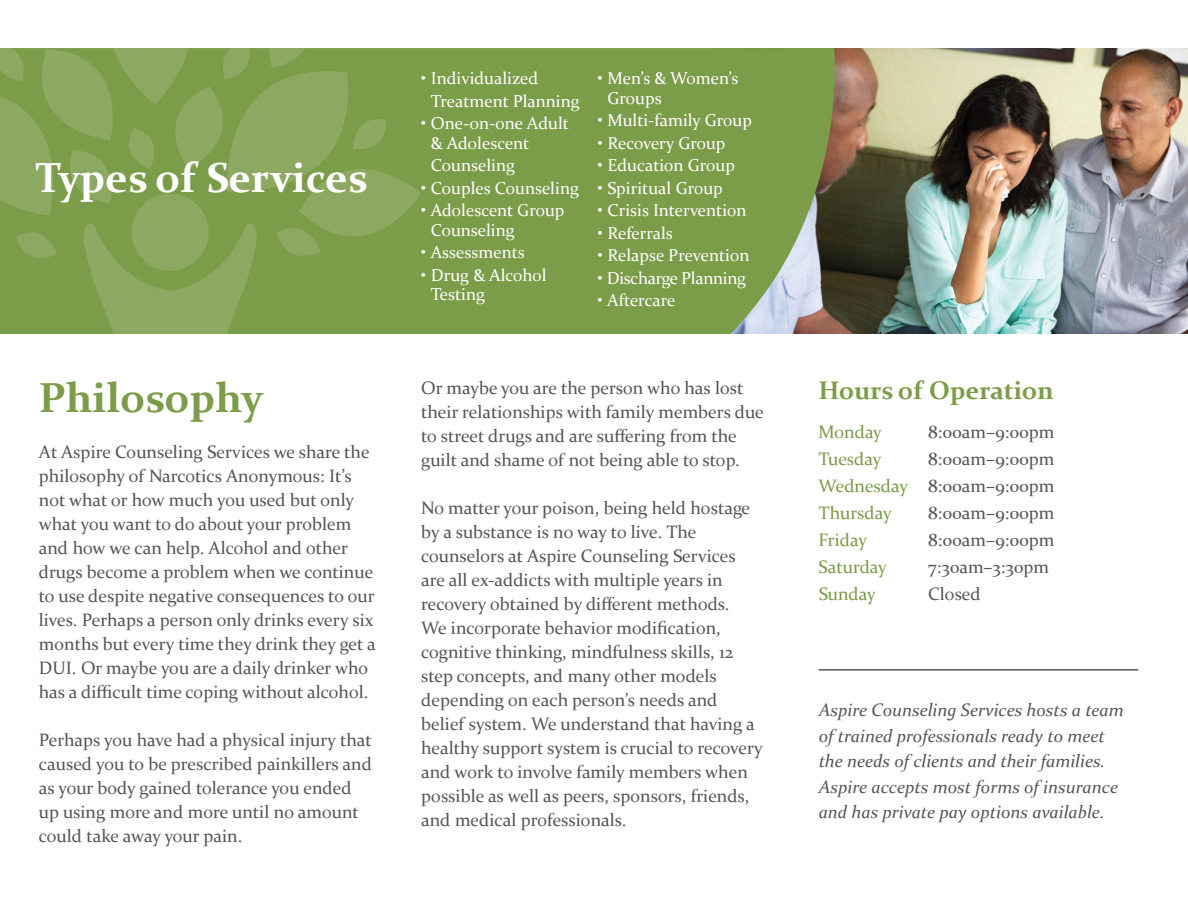
<style>
.page{position:relative;width:1188px;height:918px;background:#fff}
.page>*{position:absolute;margin:0;border:0;box-sizing:border-box;transform-origin:0 0}
.t1{font:700 42px "Constantia";color:#fff}
.t2{font:700 42px "Constantia";color:#7b9c48}
.t3{font:700 25.5px "Constantia";color:#7b9c48}
.t4{font:18px/24px "Constantia";color:#55575a}
.t5{font:italic 18px/25.5px "Constantia";color:#55575a}
.t6{font:18px "Constantia";color:#7b9c48}
.t7{font:17.25px/19.5px "Constantia";color:#fff}
.t8{font:17.25px "Constantia";letter-spacing:-.02em;color:#fff}
.s1{color:#7b9c48}
</style>
<div class="page">
<img style="left:851px;top:48px;width:337px;height:286px">
<svg style="left:413px;top:48px;width:438px;height:286px;fill:#7b9c48"></svg>
<svg style="left:0;top:48px;width:421px;height:229px"></svg>
<div style="left:132px;top:194px;width:77px;height:77px;background:#8da961;border-radius:50%"></div>
<svg style="left:0;top:223px;width:413px;height:111px;fill:#7b9c48"></svg>
<hr style="left:819px;top:669px;width:319px;height:2px;background:#55575a">
<h1 class="t1" style="left:36px;top:149px;width:333px">Types of Services</h1>
<h1 class="t2" style="left:39px;top:368px;width:226px">Philosophy</h1>
<p class="t4" style="left:39px;top:439px;width:338px">At Aspire Counseling Services we share the philosophy of Narcotics Anonymous: It’s not what or how much you used but only what you want to do about your problem and how we can help. Alcohol and other drugs become a problem when we continue to use despite negative consequences to our lives. Perhaps a person only drinks every six months but every time they drink they get a DUI. Or maybe you are a daily drinker who has a difficult time coping without alcohol.</p>
<p class="t4" style="left:39px;top:727px;width:335px">Perhaps you have had a physical injury that caused you to be prescribed painkillers and as your body gained tolerance you ended up using more and more until no amount could take away your pain.</p>
<p class="t7" style="left:431px;top:66px;width:150px;line-height:22.5px;text-indent:-10px">• Individualized<br>Treatment Planning</p>
<p class="t7" style="left:431px;top:113px;width:140px;text-indent:-10px">• One-on-one Adult &amp; Adolescent</p>
<p class="t7" style="left:431px;top:155px;width:85px">Counseling</p>
<p class="t7" style="left:421px;top:177px;width:159px">• Couples Counseling</p>
<p class="t7" style="left:431px;top:200px;width:135px;text-indent:-9px">• Adolescent Group<br>Counseling</p>
<p class="t7" style="left:421px;top:242px;width:105px">• Assessments</p>
<p class="t7" style="left:431px;top:264px;width:117px;text-indent:-10px">• Drug &amp; Alcohol<br>Testing</p>
<p class="t7" style="left:608px;top:68px;width:132px;text-indent:-10px">• Men’s &amp; Women’s<br>Groups</p>
<p class="t7" style="left:598px;top:110px;width:156px">• Multi-family Group</p>
<p class="t7" style="left:598px;top:132px;width:129px">• Recovery Group</p>
<p class="t7" style="left:598px;top:155px;width:139px">• Education Group</p>
<p class="t7" style="left:598px;top:177px;width:127px">• Spiritual Group</p>
<p class="t7" style="left:598px;top:200px;width:150px">• Crisis Intervention</p>
<p class="t7" style="left:598px;top:222px;width:77px">• Referrals</p>
<p class="t7" style="left:598px;top:245px;width:153px">• Relapse Prevention</p>
<p class="t8" style="left:598px;top:266px;width:150px">• Discharge Planning</p>
<p class="t7" style="left:598px;top:290px;width:79px">• Aftercare</p>
<p class="t4" style="left:421px;top:375px;width:344px">Or maybe you are the person who has lost their relationships with family members due to street drugs and are suffering from the guilt and shame of not being able to stop.</p>
<p class="t4" style="left:421px;top:495px;width:343px">No matter your poison, being held hostage by a substance is no way to live. The counselors at Aspire Counseling Services are all ex-addicts with multiple years in recovery obtained by different methods.<br>We incorporate behavior modification, cognitive thinking, mindfulness skills, 12 step concepts, and many other models depending on each person’s needs and belief system. We understand that having a healthy support system is crucial to recovery and work to involve family members when possible as well as peers, sponsors, friends, and medical professionals.</p>
<h2 class="t3" style="left:819px;top:373px;width:237px">Hours of Operation</h2>
<p class="t6" style="left:819px;top:420px;width:65px">Monday</p>
<p class="t4" style="left:928px;top:419px;width:128px">8:00am–9:00pm</p>
<p class="t6" style="left:819px;top:447px;width:64px">Tuesday</p>
<p class="t4" style="left:819px;top:445px;width:237px;line-height:27px;text-align:justify;text-indent:109px">8:00am–9:00pm <span class="s1">Wednesday</span> 8:00am–9:00pm <span class="s1">Thursday</span></p>
<p class="t4" style="left:928px;top:500px;width:128px">8:00am–9:00pm</p>
<p class="t6" style="left:819px;top:528px;width:50px">Friday</p>
<p class="t4" style="left:928px;top:527px;width:128px">8:00am–9:00pm</p>
<p class="t6" style="left:819px;top:555px;width:70px">Saturday</p>
<p class="t4" style="left:928px;top:554px;width:122px">7:30am–3:30pm</p>
<p class="t6" style="left:819px;top:582px;width:59px">Sunday</p>
<p class="t4" style="left:928px;top:581px;width:54px">Closed</p>
<p class="t5" style="left:819px;top:696px;width:307px">Aspire Counseling Services hosts a team of trained professionals ready to meet the needs of clients and their families.<br>Aspire accepts most forms of insurance and has private pay options available.</p>
</div>
